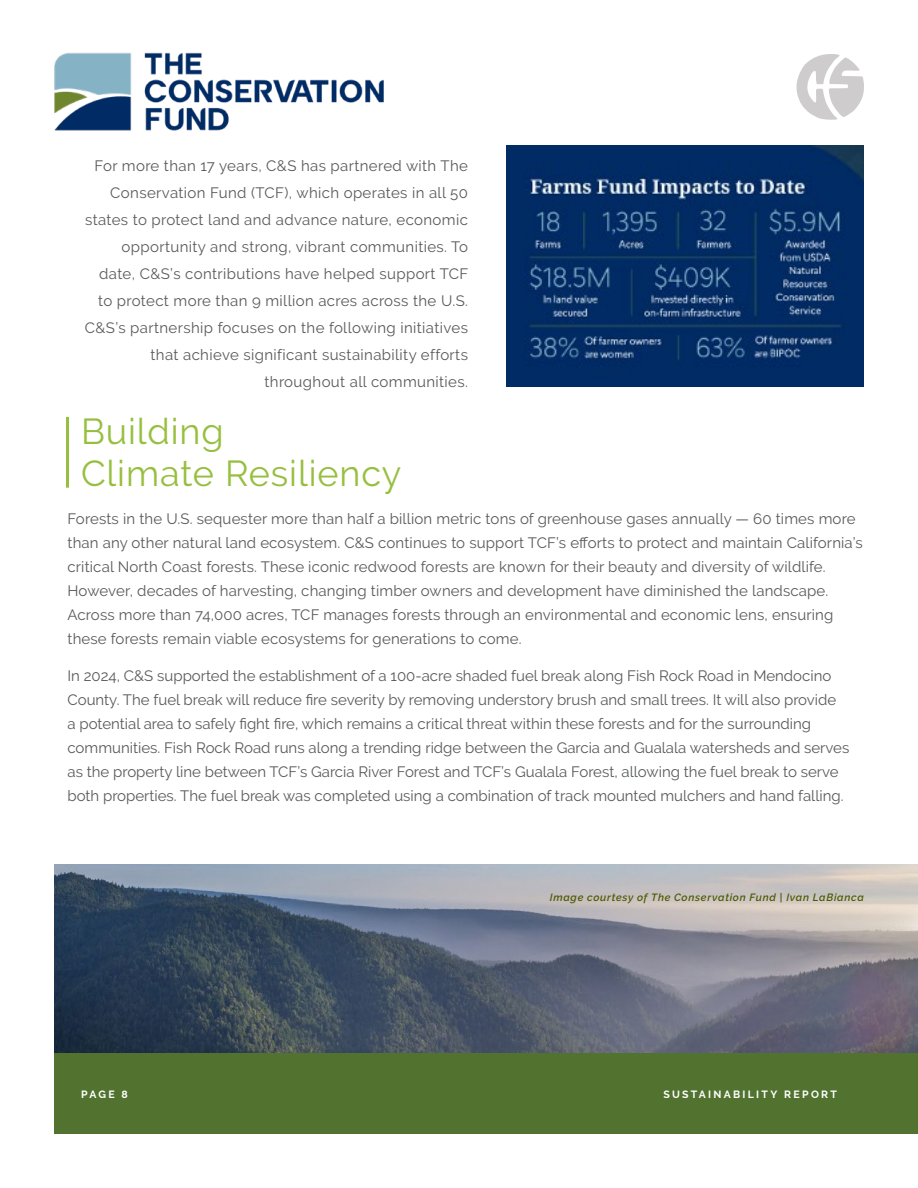
<style>
.page{position:relative;width:918px;height:1188px;background:#fff}
.page>*{position:absolute;margin:0;border:0;box-sizing:border-box;transform-origin:0 0}
.t1{font:36px/42px "Raleway";letter-spacing:.025em;color:#97bf3f}
.t2{font:15px/24px "Raleway";letter-spacing:.01em;color:#58595b}
.t3{font:italic 600 10.5px "Raleway";letter-spacing:.07em;color:#4f5902}
.t4{font:700 10.5px "Raleway";letter-spacing:.215em;color:#fff}
</style>
<div class="page">
<img style="left:506px;top:146px;width:358px;height:241px">
<img style="left:54px;top:864px;width:864px;height:189px">
<div style="left:54px;top:1053px;width:864px;height:81px;background:#51732f"></div>
<hr style="left:66px;top:417px;width:3px;height:71px;background:#97bf3f">
<img style="left:54px;top:52px;width:330px;height:79px">
<svg style="left:796px;top:54px;width:68px;height:66px"></svg>
<p class="t2" style="left:85px;top:152px;width:385px;line-height:27px;text-align:right">For more than 17 years, C&amp;S has partnered with The Conservation Fund (TCF), which operates in all 50 states to protect land and advance nature, economic opportunity and strong, vibrant communities. To date, C&amp;S’s contributions have helped support TCF to protect more than 9 million acres across the U.S.<br>C&amp;S’s partnership focuses on the following initiatives that achieve significant sustainability efforts throughout all communities.</p>
<h1 class="t1" style="left:81px;top:410px;width:322px">Building<br>Climate Resiliency</h1>
<p class="t2" style="left:68px;top:506px;width:797px">Forests in the U.S. sequester more than half a billion metric tons of greenhouse gases annually — 60 times more than any other natural land ecosystem. C&amp;S continues to support TCF’s efforts to protect and maintain California’s critical North Coast forests. These iconic redwood forests are known for their beauty and diversity of wildlife.<br>However, decades of harvesting, changing timber owners and development have diminished the landscape.<br>Across more than 74,000 acres, TCF manages forests through an environmental and economic lens, ensuring these forests remain viable ecosystems for generations to come.</p>
<p class="t2" style="left:68px;top:664px;width:783px">In 2024, C&amp;S supported the establishment of a 100-acre shaded fuel break along Fish Rock Road in Mendocino County. The fuel break will reduce fire severity by removing understory brush and small trees. It will also provide<br>a potential area to safely fight fire, which remains a critical threat within these forests and for the surrounding communities. Fish Rock Road runs along a trending ridge between the Garcia and Gualala watersheds and serves as the property line between TCF’s Garcia River Forest and TCF’s Gualala Forest, allowing the fuel break to serve both properties. The fuel break was completed using a combination of track mounted mulchers and hand falling.</p>
<p class="t3" style="left:550px;top:891px;width:316px">Image courtesy of The Conservation Fund | Ivan LaBianca</p>
<p class="t4" style="left:81px;top:1089px;width:48px">PAGE 8</p>
<p class="t4" style="left:663px;top:1089px;width:175px">SUSTAINABILITY REPORT</p>
</div>
